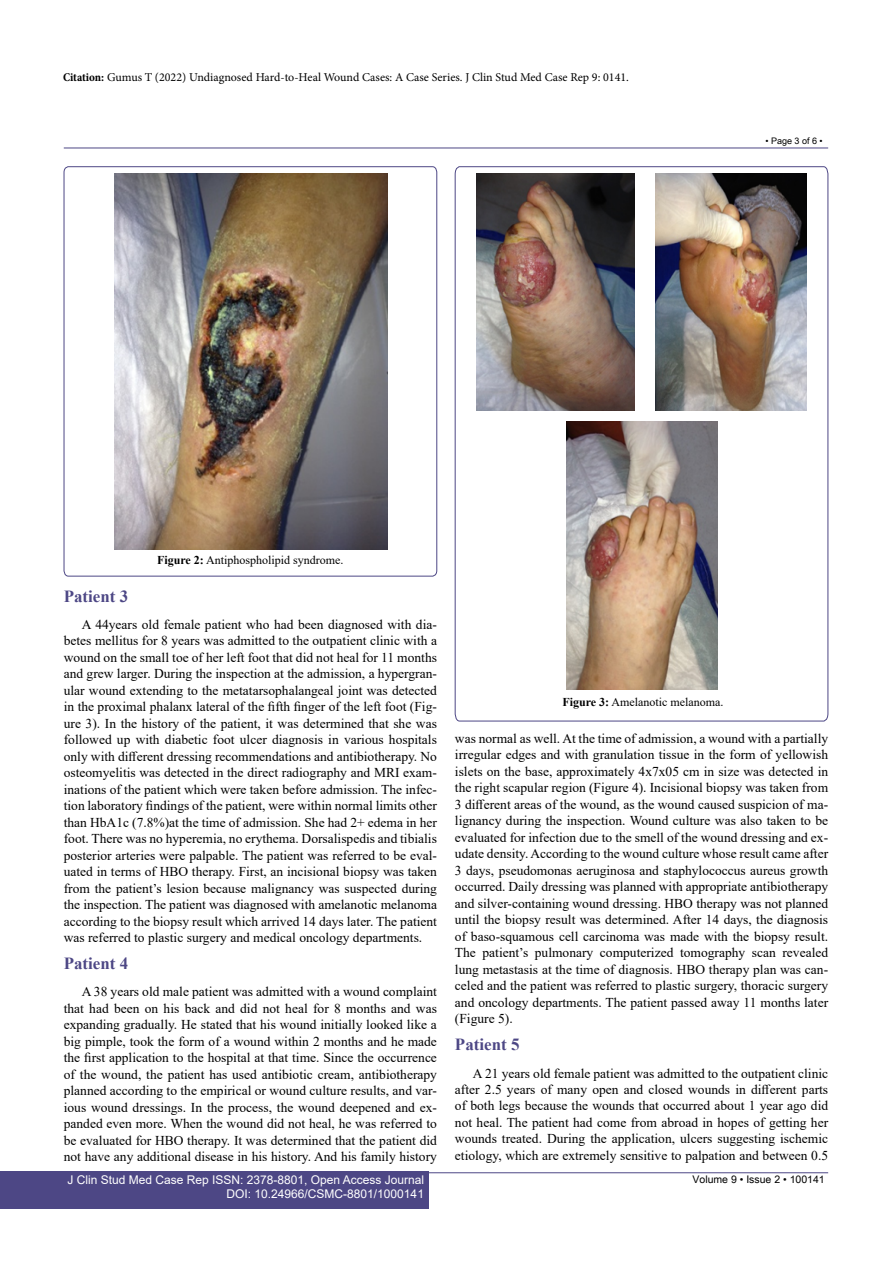
<style>
.page{position:relative;width:893px;height:1263px;background:#fff}
.page>*{position:absolute;margin:0;border:0;box-sizing:border-box;transform-origin:0 0}
.t1{font:700 16.95px "Times New Roman";color:#4d4785}
.t2{font:13.5px/16.5px "Times New Roman";color:#000;text-align:justify}
.t3{font:12px "Minion Pro";color:#000}
.t4{font:12px/14.2px "Arial";color:#fff;text-align:right}
.t5{font:12px "Times New Roman";color:#000}
.t6{font:10.5px "Arial Unicode MS";color:#000}
.t7{font:9px "Arial Unicode MS";color:#000}
.s1{font-weight:700;font-stretch:condensed}
.s2{font-weight:700}
</style>
<div class="page">
<hr style="left:64px;top:148px;width:764px;height:1px;background:#4d4785">
<hr style="left:64px;top:1172px;width:764px;height:1px;background:#4d4785">
<div style="left:0;top:1171px;width:428px;height:38px;background:#4d4785"></div>
<svg style="left:64px;top:166px;width:373px;height:410px"></svg>
<img style="left:115px;top:173px;width:273px;height:376px">
<svg style="left:455px;top:166px;width:373px;height:555px"></svg>
<img style="left:476px;top:174px;width:158px;height:237px">
<img style="left:655px;top:173px;width:151px;height:238px">
<img style="left:566px;top:421px;width:151px;height:269px">
<p class="t3" style="left:63px;top:69px;width:567px"><span class="s1">Citation:</span> Gumus T (2022) Undiagnosed Hard-to-Heal Wound Cases: A Case Series. J Clin Stud Med Case Rep 9: 0141.</p>
<p class="t7" style="left:765px;top:134px;width:59px">• Page 3 of 6 •</p>
<p class="t5" style="left:157px;top:551px;width:188px"><span class="s2">Figure 2:</span> Antiphospholipid syndrome.</p>
<p class="t1" style="left:64px;top:584px;width:66px">Patient 3</p>
<p class="t2" style="left:64px;top:616px;width:375px;text-indent:18px">A 44years old female patient who had been diagnosed with dia&shy;betes mellitus for 8 years was admitted to the outpatient clinic with a wound on the small toe of her left foot that did not heal for 11 months and grew larger. During the inspection at the admission, a hypergran&shy;ular wound extending to the metatarsophalangeal joint was detected in the proximal phalanx lateral of the fifth finger of the left foot (Fig&shy;ure 3). In the history of the patient, it was determined that she was followed up with diabetic foot ulcer diagnosis in various hospitals only with different dressing recommendations and antibiotherapy. No osteomyelitis was detected in the direct radiography and MRI exam&shy;inations of the patient which were taken before admission. The infec&shy;tion laboratory findings of the patient, were within normal limits other than HbA1c (7.8%)at the time of admission. She had 2+ edema in her foot. There was no hyperemia, no erythema. Dorsalispedis and tibialis posterior arteries were palpable. The patient was referred to be eval&shy;uated in terms of HBO therapy. First, an incisional biopsy was taken from the patient’s lesion because malignancy was suspected during the inspection. The patient was diagnosed with amelanotic melanoma according to the biopsy result which arrived 14 days later. The patient was referred to plastic surgery and medical oncology departments.</p>
<p class="t1" style="left:64px;top:951px;width:66px">Patient 4</p>
<p class="t2" style="left:64px;top:983px;width:375px;text-indent:18px">A 38 years old male patient was admitted with a wound complaint that had been on his back and did not heal for 8 months and was expanding gradually. He stated that his wound initially looked like a big pimple, took the form of a wound within 2 months and he made the first application to the hospital at that time. Since the occurrence of the wound, the patient has used antibiotic cream, antibiotherapy planned according to the empirical or wound culture results, and var&shy;ious wound dressings. In the process, the wound deepened and ex&shy;panded even more. When the wound did not heal, he was referred to be evaluated for HBO therapy. It was determined that the patient did not have any additional disease in his history. And his family history</p>
<p class="t5" style="left:562px;top:694px;width:163px"><span class="s2">Figure 3:</span> Amelanotic melanoma.</p>
<p class="t2" style="left:455px;top:730px;width:375px">was normal as well. At the time of admission, a wound with a partially irregular edges and with granulation tissue in the form of yellowish islets on the base, approximately 4x7x05 cm in size was detected in the right scapular region (Figure 4). Incisional biopsy was taken from 3 different areas of the wound, as the wound caused suspicion of ma&shy;lignancy during the inspection. Wound culture was also taken to be evaluated for infection due to the smell of the wound dressing and ex&shy;udate density. According to the wound culture whose result came after 3 days, pseudomonas aeruginosa and staphylococcus aureus growth occurred. Daily dressing was planned with appropriate antibiotherapy and silver-containing wound dressing. HBO therapy was not planned until the biopsy result was determined. After 14 days, the diagnosis of baso-squamous cell carcinoma was made with the biopsy result.<br>The patient’s pulmonary computerized tomography scan revealed lung metastasis at the time of diagnosis. HBO therapy plan was can&shy;celed and the patient was referred to plastic surgery, thoracic surgery and oncology departments. The patient passed away 11 months later (Figure 5).</p>
<p class="t1" style="left:455px;top:1032px;width:66px">Patient 5</p>
<p class="t2" style="left:455px;top:1064px;width:375px;text-indent:18px">A 21 years old female patient was admitted to the outpatient clinic after 2.5 years of many open and closed wounds in different parts of both legs because the wounds that occurred about 1 year ago did not heal. The patient had come from abroad in hopes of getting her wounds treated. During the application, ulcers suggesting ischemic etiology, which are extremely sensitive to palpation and between 0.5</p>
<p class="t4" style="left:68px;top:1172px;width:358px">J Clin Stud Med Case Rep ISSN: 2378-8801, Open Access Journal<br>DOI: 10.24966/CSMC-8801/1000141</p>
<p class="t6" style="left:692px;top:1172px;width:134px">Volume 9 • Issue 2 • 100141</p>
</div>
